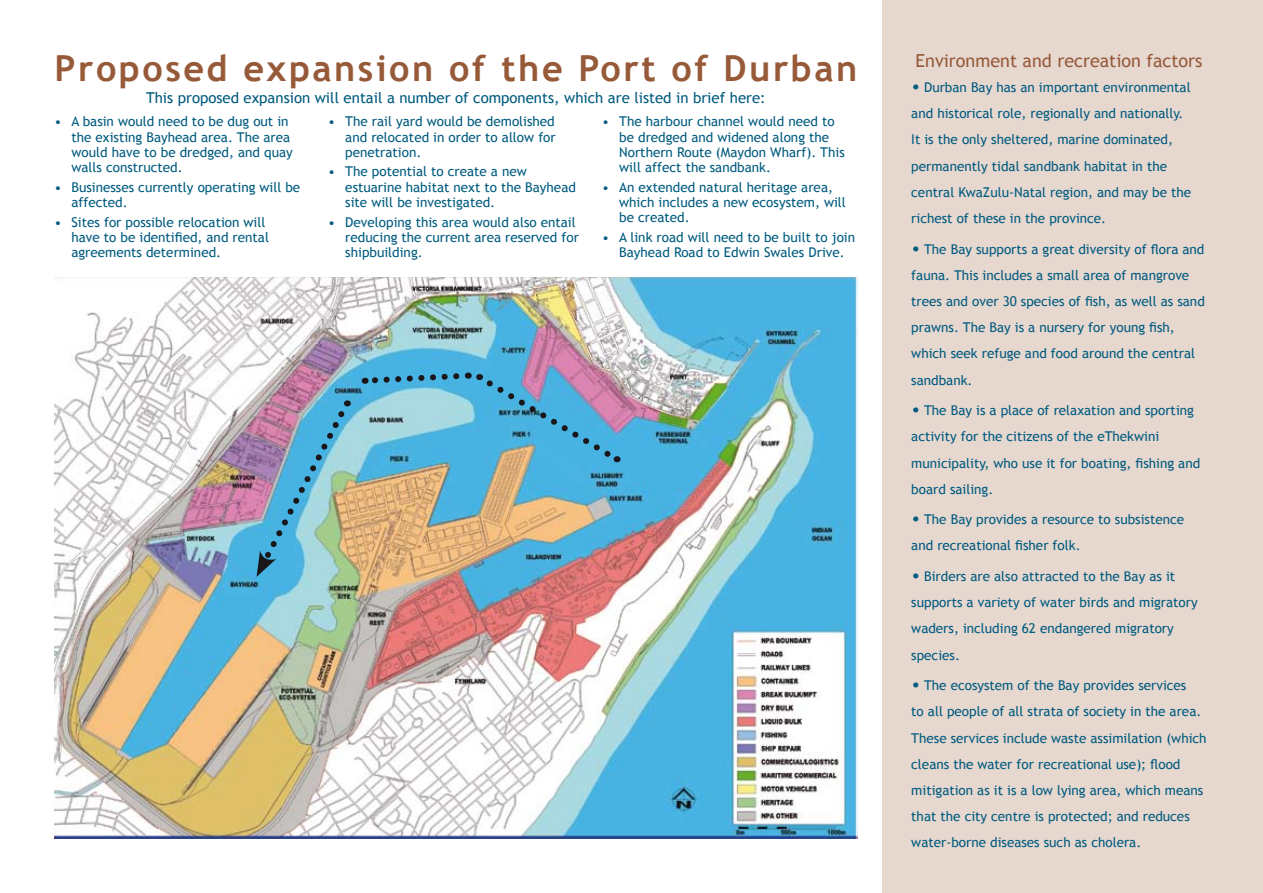
<style>
.page{position:relative;width:1263px;height:893px;background:#fff}
.page>*{position:absolute;margin:0;border:0;box-sizing:border-box;transform-origin:0 0}
.t1{font:700 36px "Trebuchet MS";letter-spacing:.07em;color:#975a39}
.t2{font:18px "Trebuchet MS";color:#975a39}
.t3{font:18px "Trebuchet MS";color:#005b7f}
.t4{font:15px "Trebuchet MS";color:#005b7f}
.t5{font:13.5px/26.2px "Trebuchet MS";color:#005b7f}
</style>
<div class="page">
<div style="left:882px;top:0;width:381px;height:893px;background:#e6d7cf"></div>
<img style="left:54px;top:278px;width:804px;height:561px">
<svg style="left:364px;top:370px;width:105px;height:17px;background:#409bc4"></svg>
<img style="left:257px;top:400px;width:92px;height:177px">
<svg style="left:479px;top:374px;width:140px;height:90px;background:#63a2ca"></svg>
<h1 class="t1" style="left:55px;top:45px;width:804px">Proposed expansion of the Port of Durban</h1>
<p class="t4" style="left:146px;top:89px;width:621px">This proposed expansion will entail a number of components, which are listed in brief here:</p>
<p class="t5" style="left:71px;top:114px;width:223px;line-height:15.3px">A basin would need to be dug out in the existing Bayhead area. The area would have to be dredged, and quay walls constructed.</p>
<p class="t5" style="left:71px;top:179px;width:230px;line-height:15.3px">Businesses currently operating will be affected.</p>
<p class="t5" style="left:71px;top:214px;width:199px;line-height:15.3px">Sites for possible relocation will have to be identified, and rental agreements determined.</p>
<p class="t5" style="left:345px;top:114px;width:212px;line-height:15.3px;text-align:justify">The rail yard would be demolished and relocated in order to allow for penetration.</p>
<p class="t5" style="left:345px;top:164px;width:232px;line-height:15.3px">The potential to create a new estuarine habitat next to the Bayhead site will be investigated.</p>
<p class="t5" style="left:345px;top:214px;width:235px;line-height:15.3px">Developing this area would also entail reducing the current area reserved for shipbuilding.</p>
<p class="t5" style="left:619px;top:114px;width:227px;line-height:15.3px">The harbour channel would need to be dredged and widened along the<br>Northern Route (Maydon Wharf). This will affect the sandbank.</p>
<p class="t5" style="left:619px;top:179px;width:228px;line-height:15.3px">An extended natural heritage area, which includes a new ecosystem, will be created.</p>
<p class="t5" style="left:619px;top:230px;width:237px;line-height:15.3px">A link road will need to be built to join<br>Bayhead Road to Edwin Swales Drive.</p>
<p class="t5" style="left:54px;top:108px;width:9px">•</p>
<p class="t5" style="left:328px;top:108px;width:9px">•</p>
<p class="t5" style="left:602px;top:108px;width:9px">•</p>
<p class="t5" style="left:328px;top:159px;width:9px">•</p>
<p class="t5" style="left:54px;top:174px;width:9px">•</p>
<p class="t5" style="left:54px;top:209px;width:9px">•</p>
<p class="t5" style="left:602px;top:174px;width:9px">•</p>
<p class="t5" style="left:328px;top:209px;width:9px">•</p>
<p class="t5" style="left:602px;top:224px;width:9px">•</p>
<h2 class="t2" style="left:915px;top:50px;width:289px">Environment and recreation factors</h2>
<p class="t5" style="left:911px;top:74px;width:281px;text-indent:13px">Durban Bay has an important environmental and historical role, regionally and nationally.<br>It is the only sheltered, marine dominated, permanently tidal sandbank habitat in the central KwaZulu-Natal region, and may be the richest of these in the province.</p>
<p class="t5" style="left:911px;top:236px;width:295px;text-indent:13px">The Bay supports a great diversity of flora and fauna. This includes a small area of mangrove trees and over 30 species of fish, as well as sand prawns. The Bay is a nursery for young fish, which seek refuge and food around the central sandbank.</p>
<p class="t5" style="left:911px;top:397px;width:290px;text-indent:13px">The Bay is a place of relaxation and sporting activity for the citizens of the eThekwini municipality, who use it for boating, fishing and board sailing.</p>
<p class="t5" style="left:911px;top:507px;width:274px;text-indent:13px">The Bay provides a resource to subsistence and recreational fisher folk.</p>
<p class="t5" style="left:911px;top:563px;width:288px;text-indent:13px">Birders are also attracted to the Bay as it supports a variety of water birds and migratory waders, including 62 endangered migratory species.</p>
<p class="t5" style="left:911px;top:672px;width:297px;text-indent:13px">The ecosystem of the Bay provides services<br>to all people of all strata of society in the area.<br>These services include waste assimilation (which cleans the water for recreational use); flood mitigation as it is a low lying area, which means that the city centre is protected; and reduces water-borne diseases such as cholera.</p>
<h2 class="t3" style="left:911px;top:75px;width:11px">•</h2>
<h2 class="t3" style="left:911px;top:237px;width:11px">•</h2>
<h2 class="t3" style="left:911px;top:398px;width:11px">•</h2>
<h2 class="t3" style="left:911px;top:507px;width:11px">•</h2>
<h2 class="t3" style="left:911px;top:564px;width:11px">•</h2>
<h2 class="t3" style="left:911px;top:673px;width:11px">•</h2>
</div>
